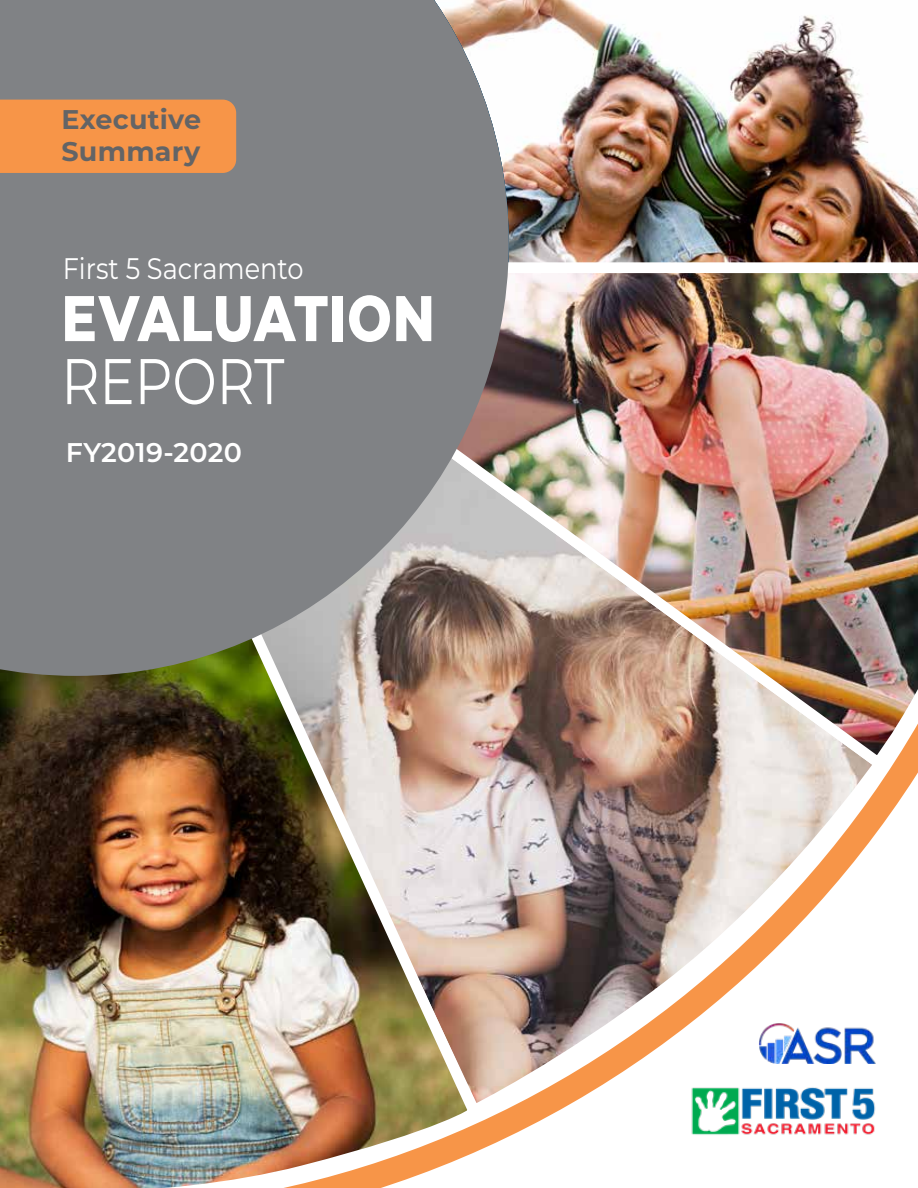
<style>
.page{position:relative;width:918px;height:1188px;background:#fff}
.page>*{position:absolute;margin:0;border:0;box-sizing:border-box;transform-origin:0 0}
.t1{font:800 64.35px "Montserrat";letter-spacing:.015em;color:#fff;scale:.82 1}
.t2{font:64.35px "Montserrat";color:#fff;scale:.82 1}
.t3{font:600 32.4px "Montserrat";letter-spacing:.005em;color:#fff}
.t4{font:29.7px "Montserrat";color:#fff;scale:.86 1}
.t5{font:700 27px/31.5px "Montserrat";letter-spacing:.01em;color:#636466}
.t6{font:600 27px "Montserrat";letter-spacing:.005em;color:#fff}
</style>
<div class="page">
<img style="left:509px;top:0;width:409px;height:813px">
<svg style="left:485px;top:783px;width:406px;height:365px"></svg>
<img style="left:0;top:676px;width:485px;height:512px">
<img style="left:434px;top:257px;width:484px;height:526px">
<svg style="left:0;top:0;width:509px;height:676px;background:#858586"></svg>
<div style="left:0;top:100px;width:236px;height:73px;background:#f79548"></div>
<img style="left:683px;top:1079px;width:202px;height:63px">
<img style="left:759px;top:1023px;width:118px;height:40px">
<p class="t5" style="left:61px;top:103px;width:141px">Executive<br>Summary</p>
<p class="t4" style="left:63px;top:248px;width:281px">First 5 Sacramento</p>
<h1 class="t1" style="left:61px;top:271px;width:457px">EVALUATION</h1>
<h1 class="t2" style="left:61px;top:337px;width:273px">REPORT</h1>
<p class="t3" style="left:102px;top:367px;width:213px">FY2019-2020</p>
<p class="t6" style="left:66px;top:434px;width:177px">FY2019-2020</p>
</div>
